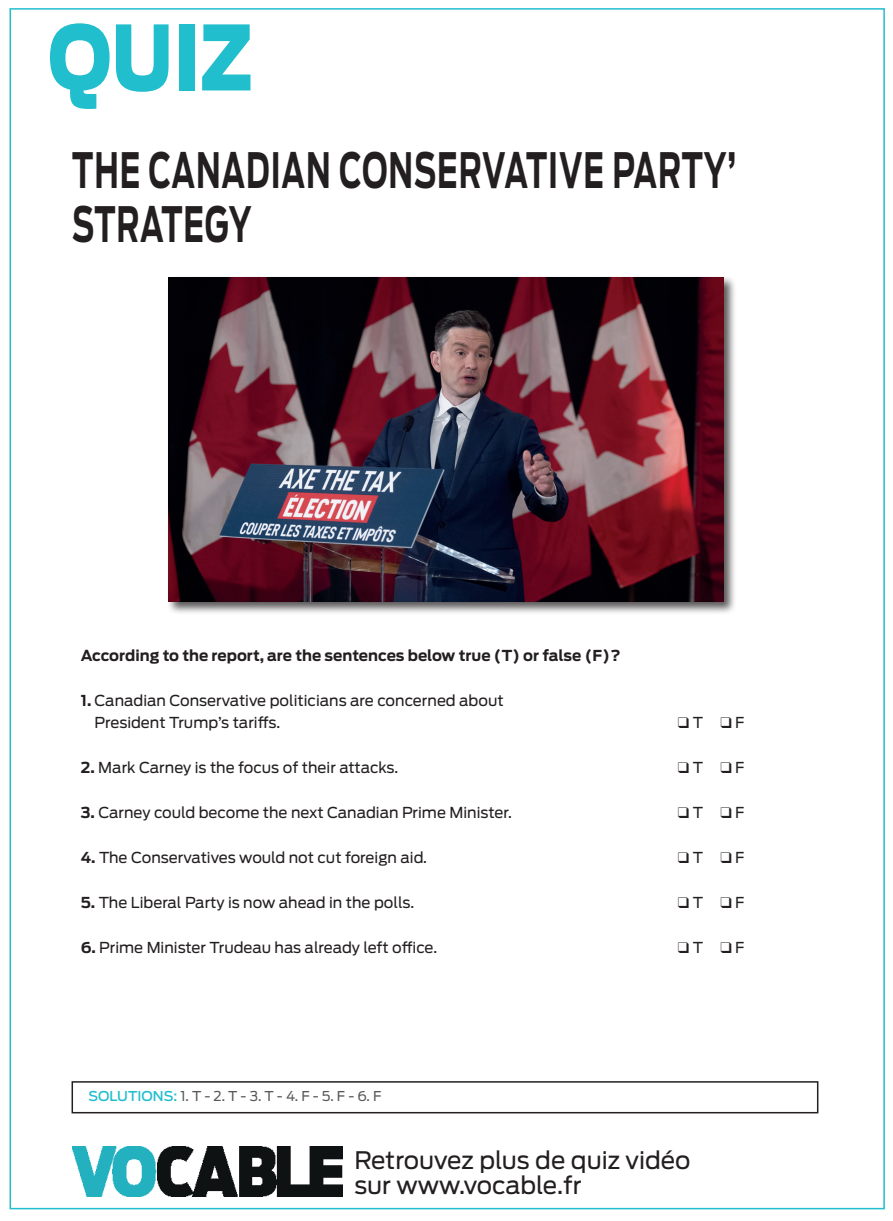
<style>
.page{position:relative;width:893px;height:1221px;background:#fff}
.page>*{position:absolute;margin:0;border:0;box-sizing:border-box;transform-origin:0 0}
.t1{font:900 89.1px "Antenna";color:#21bece;scale:.83 1}
.t2{font:700 48.45px/54px "Antenna";letter-spacing:.03em;color:#231f20;scale:.62 1}
.t3{font:24px/25.5px "Antenna";color:#231f20}
.t4{font:15px/22.5px "Antenna";color:#231f20}
.t5{font:700 15px "Antenna";color:#231f20}
.t6{font:13.5px "Antenna";color:#57585a}
.s1{font-weight:700}
.s2{font-weight:500;color:#21bece}
</style>
<div class="page">
<div style="left:72px;top:1081px;width:746px;height:32px;border:2px solid #231f20"></div>
<div style="left:166px;top:275px;width:571px;height:340px;background:#231f20;opacity:.75"></div>
<img style="left:168px;top:277px;width:556px;height:325px">
<img style="left:72px;top:1146px;width:270px;height:50px">
<h1 class="t1" style="left:48px;top:5px;width:248px">QUIZ</h1>
<h2 class="t2" style="left:72px;top:143px;width:1072px">THE CANADIAN CONSERVATIVE PARTY’<br>STRATEGY</h2>
<p class="t5" style="left:81px;top:646px;width:541px">According to the report, are the sentences below true (T) or false (F)?</p>
<p class="t4" style="left:94px;top:689px;width:411px;text-indent:-14px"><span class="s1">1.</span> Canadian Conservative politicians are concerned about<br>President Trump’s tariffs.</p>
<p class="t4" style="left:678px;top:711px;width:68px">❑ T ❑ F</p>
<p class="t4" style="left:81px;top:756px;width:319px"><span class="s1">2.</span> Mark Carney is the focus of their attacks.</p>
<p class="t4" style="left:678px;top:756px;width:68px">❑ T ❑ F</p>
<p class="t4" style="left:81px;top:801px;width:433px"><span class="s1">3.</span> Carney could become the next Canadian Prime Minister.</p>
<p class="t4" style="left:678px;top:801px;width:68px">❑ T ❑ F</p>
<p class="t4" style="left:81px;top:846px;width:348px"><span class="s1">4.</span> The Conservatives would not cut foreign aid.</p>
<p class="t4" style="left:678px;top:846px;width:68px">❑ T ❑ F</p>
<p class="t4" style="left:81px;top:891px;width:335px"><span class="s1">5.</span> The Liberal Party is now ahead in the polls.</p>
<p class="t4" style="left:678px;top:891px;width:68px">❑ T ❑ F</p>
<p class="t4" style="left:81px;top:936px;width:358px"><span class="s1">6.</span> Prime Minister Trudeau has already left office.</p>
<p class="t4" style="left:678px;top:936px;width:68px">❑ T ❑ F</p>
<p class="t6" style="left:89px;top:1087px;width:294px"><span class="s2">SOLUTIONS:</span> 1. T - 2. T - 3. T - 4. F - 5. F - 6. F</p>
<h3 class="t3" style="left:354px;top:1147px;width:338px">Retrouvez plus de quiz vidéo sur www.vocable.fr</h3>
</div>
